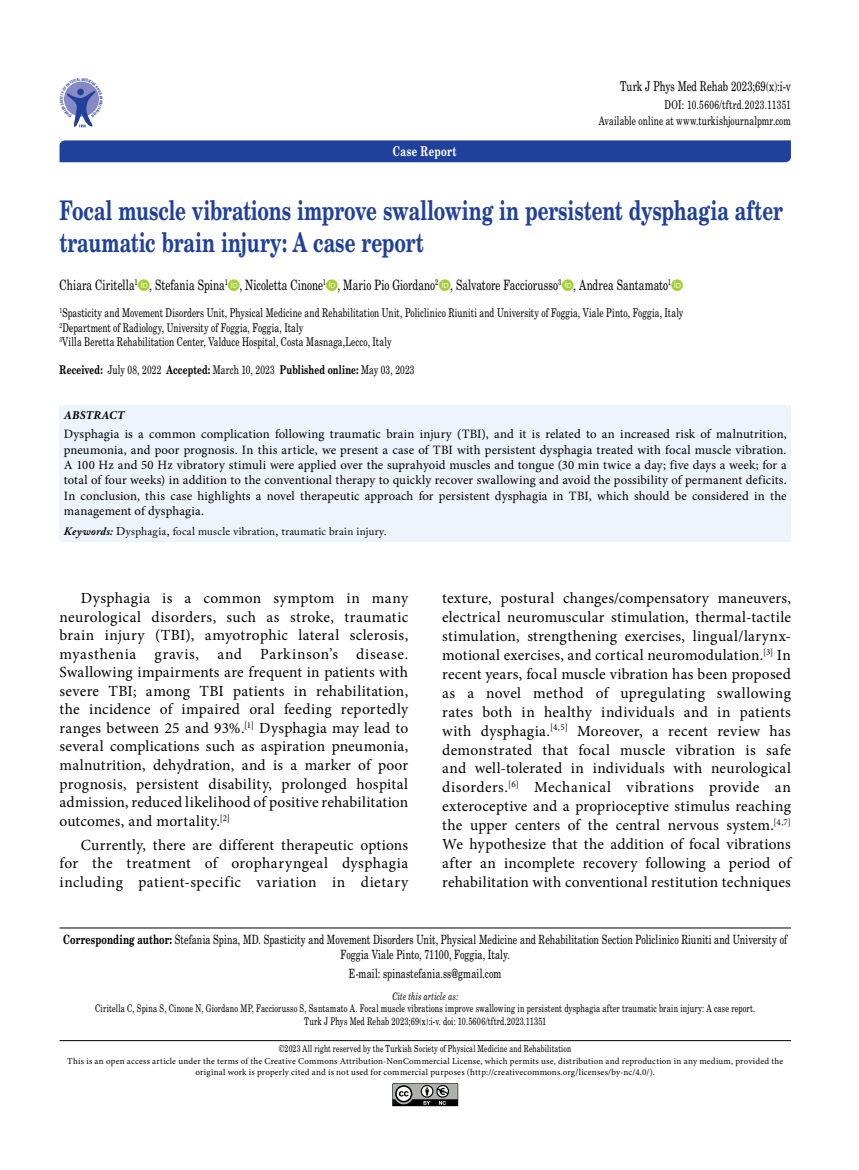
<style>
.page{position:relative;width:859px;height:1170px;background:#fff}
.page>*{position:absolute;margin:0;border:0;box-sizing:border-box;transform-origin:0 0}
.t1{font:27px/32.4px "Madison Bold Tr";letter-spacing:-.005em;color:#20419b}
.t2{font:15.45px/18.9px "Minion Pro";letter-spacing:.02em;color:#000;text-align:justify}
.t3{font:14.25px "Madison Tr";letter-spacing:.005em;color:#000}
.t4{font:13.5px "Madison Tr";letter-spacing:.005em;color:#000}
.t5{font:13.5px "Madison Bold Tr";letter-spacing:.025em;color:#fff}
.t6{font:12.75px/15.3px "Minion Pro";letter-spacing:.01em;color:#000;text-align:justify}
.t7{font:12.75px/15.3px "Madison Tr";letter-spacing:.01em;color:#000;text-align:center}
.t8{font:12px/14.4px "Madison Tr";letter-spacing:.01em;color:#000;text-align:right}
.t9{font:12px "Madison Bold Tr";letter-spacing:.015em;color:#000}
.t10{font:italic 700 12px "Minion Pro";letter-spacing:.015em;color:#000}
.t11{font:11.25px "Adobe Caslon Pro";letter-spacing:.02em;color:#000}
.t12{font:10.5px/12.6px "Madison Tr";letter-spacing:.015em;color:#000;text-align:center}
.t13{font:10.5px "Madison Italic Tr";letter-spacing:.015em;color:#000}
.t14{font:9.75px "Madison Tr";letter-spacing:.02em;color:#000}
.t15{font:9px/10.8px "Minion Pro";letter-spacing:.02em;color:#000;text-align:center}
.t16{font:3.6px "Helvetica Cond Bold Tr";color:#20419b}
.s1{font-family:"Madison Tr"}
.s2{font-weight:700;font-style:italic}
.s3{font-family:"Madison Bold Tr"}
</style>
<div class="page">
<div style="left:60px;top:140px;width:731px;height:22px;background:#20419b"></div>
<div style="left:60px;top:405px;width:731px;height:136px;background:#eef4fb"></div>
<hr style="left:60px;top:927px;width:731px;height:1px;background:#000">
<hr style="left:60px;top:1040px;width:731px;height:1px;background:#000">
<svg style="left:392px;top:1083px;width:66px;height:23px"></svg>
<svg style="left:64px;top:81px;width:35px;height:47px"></svg>
<p class="t16" style="left:59px;top:100px;width:4px;rotate:-90deg">C</p>
<p class="t5" style="left:393px;top:143px;width:65px">Case Report</p>
<p class="t4" style="left:620px;top:78px;width:172px">Turk J Phys Med Rehab 2023;69(x):i-v</p>
<p class="t8" style="left:599px;top:97px;width:194px;line-height:15.6px">DOI: 10.5606/tftrd.2023.11351<br>Available online at www.turkishjournalpmr.com</p>
<h1 class="t1" style="left:60px;top:193px;width:725px">Focal muscle vibrations improve swallowing in persistent dysphagia after traumatic brain injury: A case report</h1>
<p class="t3" style="left:60px;top:276px;width:613px">Chiara Ciritella<sup>1</sup> , Stefania Spina<sup>1</sup> , Nicoletta Cinone<sup>1</sup> , Mario Pio Giordano<sup>2</sup> , Salvatore Facciorusso<sup>3</sup> , Andrea Santamato<sup>1</sup></p>
<p class="t8" style="left:60px;top:305px;width:625px;text-align:left"><sup>1</sup>Spasticity and Movement Disorders Unit, Physical Medicine and Rehabilitation Unit, Policlinico Riuniti and University of Foggia, Viale Pinto, Foggia, Italy<br><sup>2</sup>Department of Radiology, University of Foggia, Foggia, Italy<br><sup>3</sup>Villa Beretta Rehabilitation Center, Valduce Hospital, Costa Masnaga,Lecco, Italy</p>
<p class="t9" style="left:60px;top:361px;width:357px">Received: <span class="s1">July 08, 2022</span> Accepted: <span class="s1">March 10, 2023</span> Published online: <span class="s1">May 03, 2023</span></p>
<p class="t10" style="left:64px;top:406px;width:62px">ABSTRACT</p>
<p class="t6" style="left:64px;top:426px;width:724px">Dysphagia is a common complication following traumatic brain injury (TBI), and it is related to an increased risk of malnutrition, pneumonia, and poor prognosis. In this article, we present a case of TBI with persistent dysphagia treated with focal muscle vibration.<br>A 100 Hz and 50 Hz vibratory stimuli were applied over the suprahyoid muscles and tongue (30 min twice a day; five days a week; for a total of four weeks) in addition to the conventional therapy to quickly recover swallowing and avoid the possibility of permanent deficits.<br>In conclusion, this case highlights a novel therapeutic approach for persistent dysphagia in TBI, which should be considered in the management of dysphagia.</p>
<p class="t11" style="left:64px;top:524px;width:324px"><span class="s2">Keywords:</span> Dysphagia, focal muscle vibration, traumatic brain injury.</p>
<p class="t2" style="left:60px;top:589px;width:350px;text-indent:21px">Dysphagia is a common symptom in many neurological disorders, such as stroke, traumatic brain injury (TBI), amyotrophic lateral sclerosis, myasthenia gravis, and Parkinson’s disease.<br>Swallowing impairments are frequent in patients with severe TBI; among TBI patients in rehabilitation, the incidence of impaired oral feeding reportedly ranges between 25 and 93%.<sup>[1]</sup> Dysphagia may lead to several complications such as aspiration pneumonia, malnutrition, dehydration, and is a marker of poor prognosis, persistent disability, prolonged hospital admission, reduced likelihood of positive rehabilitation outcomes, and mortality.<sup>[2]</sup></p>
<p class="t2" style="left:60px;top:835px;width:350px;text-indent:21px">Currently, there are different therapeutic options for the treatment of oropharyngeal dysphagia including patient-specific variation in dietary</p>
<p class="t2" style="left:442px;top:588px;width:350px">texture, postural changes/compensatory maneuvers, electrical neuromuscular stimulation, thermal-tactile stimulation, strengthening exercises, lingual/larynx&shy;motional exercises, and cortical neuromodulation.<sup>[3]</sup> In recent years, focal muscle vibration has been proposed as a novel method of upregulating swallowing rates both in healthy individuals and in patients with dysphagia.<sup>[4,5]</sup> Moreover, a recent review has demonstrated that focal muscle vibration is safe and well-tolerated in individuals with neurological disorders.<sup>[6]</sup> Mechanical vibrations provide an exteroceptive and a proprioceptive stimulus reaching the upper centers of the central nervous system.<sup>[4,7] </sup>We hypothesize that the addition of focal vibrations after an incomplete recovery following a period of rehabilitation with conventional restitution techniques</p>
<p class="t7" style="left:63px;top:931px;width:725px"><span class="s3">Corresponding author:</span> Stefania Spina, MD. Spasticity and Movement Disorders Unit, Physical Medicine and Rehabilitation Section Policlinico Riuniti and University of<br>Foggia Viale Pinto, 71100, Foggia, Italy.</p>
<p class="t7" style="left:349px;top:965px;width:154px">E-mail: spinastefania.ss@gmail.com</p>
<p class="t13" style="left:392px;top:989px;width:67px">Cite this article as:</p>
<p class="t12" style="left:95px;top:1001px;width:662px">Ciritella C, Spina S, Cinone N, Giordano MP, Facciorusso S, Santamato A. Focal muscle vibrations improve swallowing in persistent dysphagia after traumatic brain injury: A case report.<br>Turk J Phys Med Rehab 2023;69(x):i-v. doi: 10.5606/tftrd.2023.11351</p>
<p class="t15" style="left:67px;top:1055px;width:717px">This is an open access article under the terms of the Creative Commons Attribution-NonCommercial License, which permits use, distribution and reproduction in any medium, provided the original work is properly cited and is not used for commercial purposes (http://creativecommons.org/licenses/by-nc/4.0/).</p>
<p class="t14" style="left:279px;top:1042px;width:293px">©2023 All right reserved by the Turkish Society of Physical Medicine and Rehabilitation</p>
</div>
